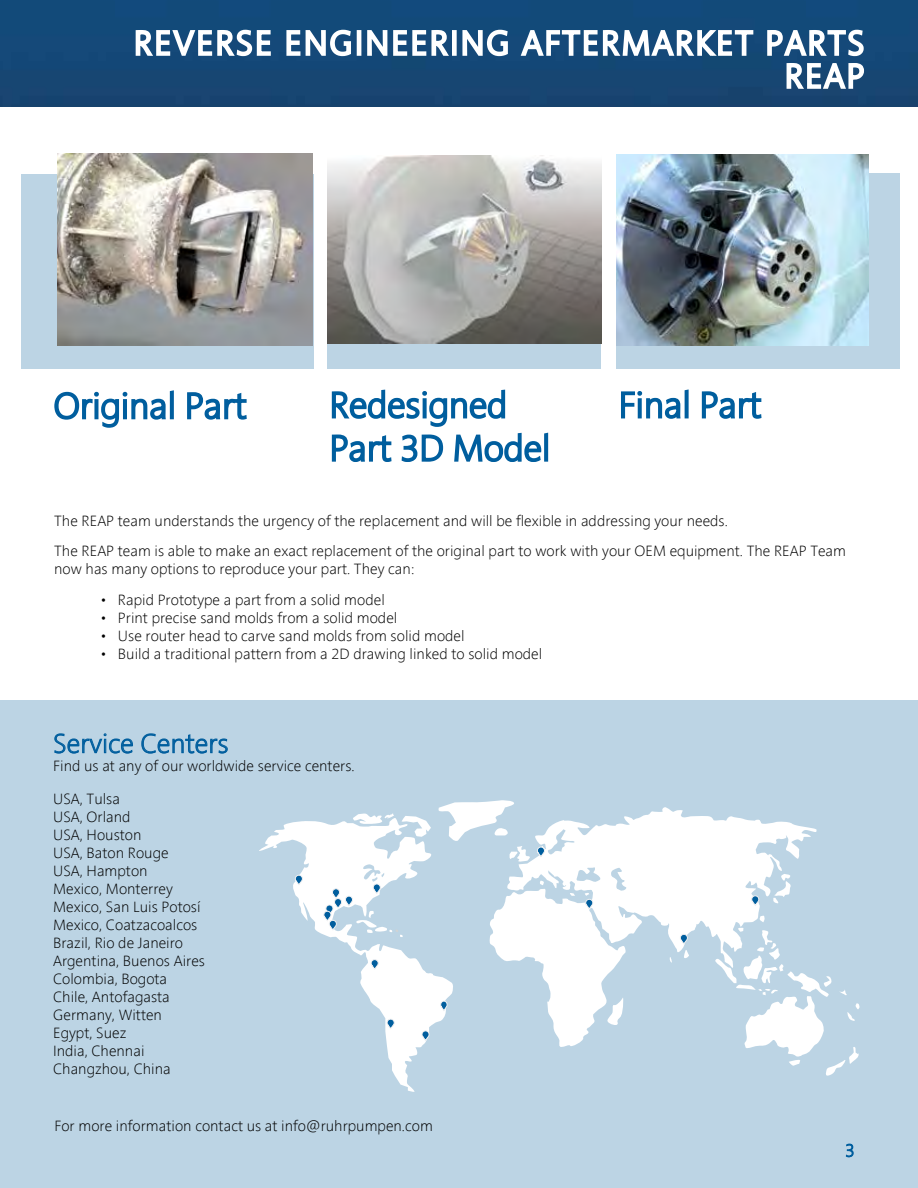
<style>
.page{position:relative;width:918px;height:1188px;background:#fff}
.page>*{position:absolute;margin:0;border:0;box-sizing:border-box;transform-origin:0 0}
.t1{font:300 27px "Segan";color:#005e9e}
.t2{font:300 18px "Segan";color:#005e9e}
.t3{font:300 15px/18px "Segan";color:#000}
</style>
<div class="page">
<div style="left:21px;top:174px;width:293px;height:195px;background:#bcd4e4"></div>
<div style="left:617px;top:173px;width:283px;height:196px;background:#bcd4e4"></div>
<div style="left:327px;top:174px;width:274px;height:195px;background:#bcd4e4"></div>
<svg style="left:331px;top:389px;width:211px;height:73px"></svg>
<div style="left:544px;top:433px;width:4px;height:29px;border:2px solid #005e9e"></div>
<svg style="left:621px;top:391px;width:60px;height:28px"></svg>
<div style="left:685px;top:390px;width:4px;height:28px;border:2px solid #005e9e"></div>
<svg style="left:701px;top:391px;width:61px;height:28px"></svg>
<svg style="left:54px;top:391px;width:112px;height:37px"></svg>
<div style="left:170px;top:391px;width:4px;height:28px;border:2px solid #005e9e"></div>
<svg style="left:187px;top:392px;width:60px;height:28px"></svg>
<div style="left:0;top:701px;width:918px;height:487px;background:#bcd4e4"></div>
<svg style="left:54px;top:733px;width:79px;height:21px"></svg>
<svg style="left:141px;top:733px;width:87px;height:21px"></svg>
<img style="left:617px;top:154px;width:252px;height:191px">
<svg style="left:259px;top:818px;width:194px;height:274px"></svg>
<svg style="left:353px;top:813px;width:41px;height:12px"></svg>
<svg style="left:402px;top:816px;width:29px;height:21px"></svg>
<svg style="left:489px;top:807px;width:328px;height:240px;fill:#fff"></svg>
<svg style="left:669px;top:955px;width:3px;height:8px"></svg>
<svg style="left:607px;top:995px;width:16px;height:30px"></svg>
<svg style="left:773px;top:874px;width:18px;height:30px"></svg>
<svg style="left:539px;top:880px;width:5px;height:5px"></svg>
<svg style="left:569px;top:892px;width:6px;height:4px"></svg>
<svg style="left:714px;top:916px;width:146px;height:160px"></svg>
<svg style="left:440px;top:1001px;width:7px;height:10px"></svg>
<svg style="left:422px;top:1030px;width:7px;height:11px"></svg>
<svg style="left:680px;top:934px;width:9px;height:24px"></svg>
<svg style="left:585px;top:893px;width:8px;height:16px"></svg>
<svg style="left:438px;top:800px;width:107px;height:63px"></svg>
<svg style="left:371px;top:959px;width:8px;height:11px"></svg>
<svg style="left:323px;top:884px;width:80px;height:54px"></svg>
<svg style="left:387px;top:1019px;width:8px;height:10px"></svg>
<svg style="left:295px;top:875px;width:8px;height:10px"></svg>
<svg style="left:751px;top:895px;width:8px;height:11px"></svg>
<img style="left:57px;top:154px;width:255px;height:191px">
<img style="left:328px;top:156px;width:273px;height:188px">
<img style="left:0;top:0;width:918px;height:106px">
<svg style="left:846px;top:1143px;width:8px;height:15px"></svg>
<svg style="left:61px;top:28px;width:211px;height:42px"></svg>
<svg style="left:285px;top:24px;width:165px;height:38px"></svg>
<div style="left:452px;top:30px;width:5px;height:26px;border:3px solid #fff"></div>
<svg style="left:461px;top:24px;width:48px;height:38px"></svg>
<svg style="left:519px;top:0;width:347px;height:91px;background:#38658c"></svg>
<p class="t3" style="left:54px;top:506px;width:794px;line-height:30.8px">The REAP team understands the urgency of the replacement and will be flexible in addressing your needs.<br>The REAP team is able to make an exact replacement of the original part to work with your OEM equipment. The REAP Team</p>
<p class="t3" style="left:54px;top:561px;width:362px">now has many options to reproduce your part. They can:</p>
<p class="t3" style="left:101px;top:592px;width:285px">• Rapid Prototype a part from a solid model</p>
<p class="t3" style="left:101px;top:610px;width:298px">• Print precise sand molds from a solid model</p>
<p class="t3" style="left:101px;top:628px;width:365px">• Use router head to carve sand molds from solid model</p>
<p class="t3" style="left:101px;top:646px;width:443px">• Build a traditional pattern from a 2D drawing linked to solid model</p>
<h1 class="t1" style="left:53px;top:732px;width:177px">Service Centers</h1>
<p class="t3" style="left:53px;top:758px;width:303px">Find us at any of our worldwide service centers.</p>
<p class="t3" style="left:53px;top:791px;width:153px">USA, Tulsa<br>USA, Orland<br>USA, Houston<br>USA, Baton Rouge<br>USA, Hampton<br>Mexico, Monterrey<br>Mexico, San Luis Potosí<br>Mexico, Coatzacoalcos<br>Brazil, Rio de Janeiro<br>Argentina, Buenos Aires<br>Colombia, Bogota<br>Chile, Antofagasta<br>Germany, Witten<br>Egypt, Suez<br>India, Chennai<br>Changzhou, China</p>
<p class="t3" style="left:54px;top:1117px;width:380px">For more information contact us at info@ruhrpumpen.com</p>
<p class="t2" style="left:845px;top:1142px;width:11px">3</p>
</div>
